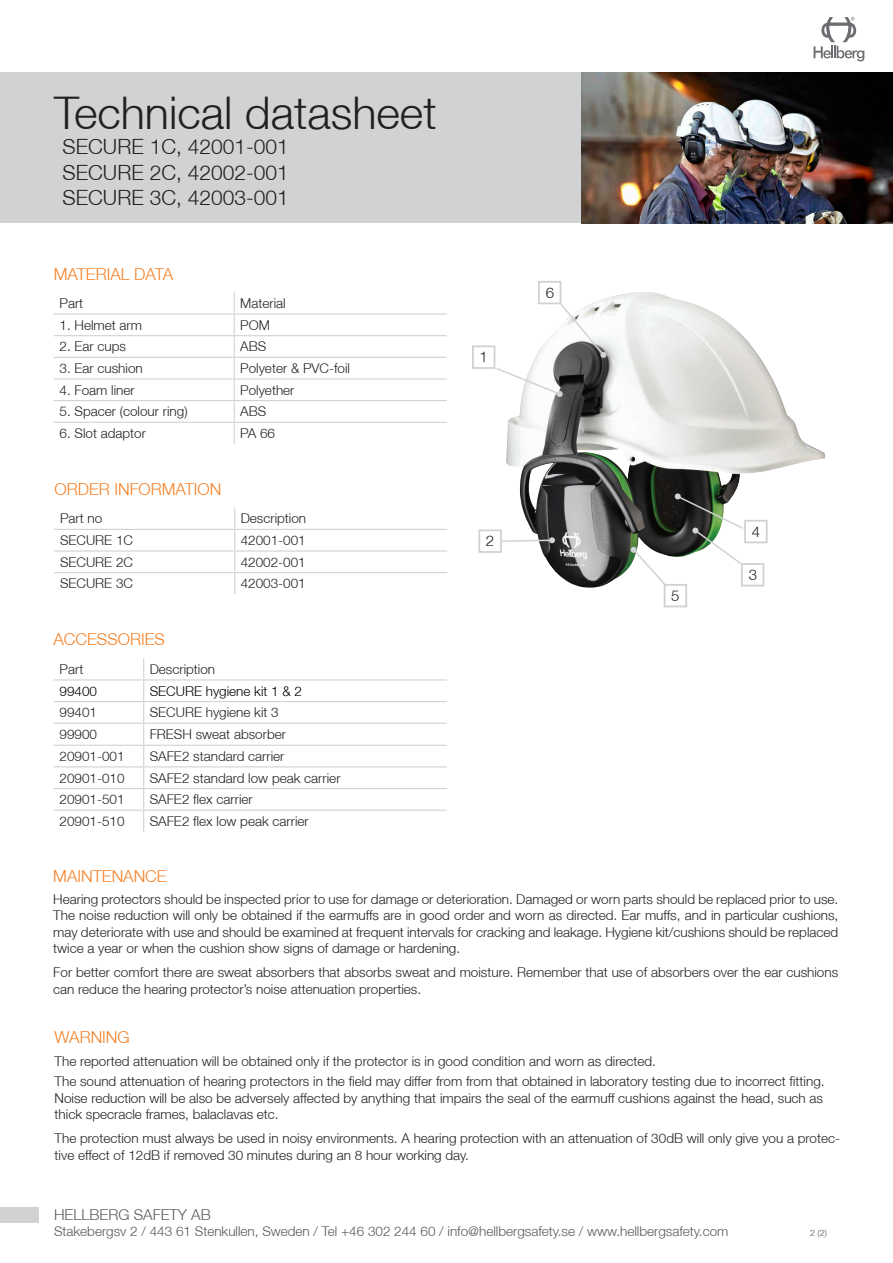
<style>
.page{position:relative;width:893px;height:1263px;background:#fff}
.page>*{position:absolute;margin:0;border:0;box-sizing:border-box;transform-origin:0 0}
.t1{font:300 45px "Helvetica Neue LT";color:#231f20}
.t2{font:300 21px/25.2px "Helvetica Neue LT";color:#231f20;text-align:justify}
.t3{font:300 16.5px "Helvetica Neue LT";color:#f48026}
.t4{font:300 15px "Helvetica Neue LT";color:#57585a}
.t5{font:300 15px "Helvetica Neue LT";color:#231f20}
.t6{font:300 13.5px/16.2px "Helvetica Neue LT";color:#231f20}
.t7{font:300 13.5px "Helvetica Neue LT";color:#57585a}
.t8{font:300 13.5px "Helvetica Neue LT";color:#000}
.t9{font:300 9px "Helvetica Neue LT";color:#57585a}
</style>
<div class="page">
<div style="left:0;top:72px;width:893px;height:151px;background:#d1d2d4"></div>
<div style="left:0;top:1207px;width:38px;height:15px;background:#d1d2d4"></div>
<svg style="left:814px;top:17px;width:50px;height:44px"></svg>
<img style="left:506px;top:292px;width:319px;height:296px">
<svg style="left:495px;top:367px;width:68px;height:30px"></svg>
<div style="left:472px;top:345px;width:23px;height:24px;border:2px solid #d1d2d4"></div>
<div style="left:478px;top:529px;width:24px;height:24px;border:2px solid #d1d2d4"></div>
<div style="left:741px;top:563px;width:23px;height:23px;border:2px solid #d1d2d4"></div>
<div style="left:744px;top:520px;width:24px;height:23px;border:2px solid #d1d2d4"></div>
<div style="left:664px;top:584px;width:23px;height:23px;border:2px solid #d1d2d4"></div>
<div style="left:538px;top:281px;width:23px;height:23px;border:2px solid #d1d2d4"></div>
<svg style="left:500px;top:537px;width:55px;height:6px"></svg>
<svg style="left:630px;top:546px;width:37px;height:41px"></svg>
<svg style="left:559px;top:302px;width:48px;height:56px"></svg>
<img style="left:582px;top:72px;width:311px;height:151px">
<svg style="left:674px;top:493px;width:71px;height:72px"></svg>
<hr style="left:54px;top:313px;width:180px;height:2px;background:#d1d2d4">
<hr style="left:54px;top:335px;width:180px;height:1px;background:#d1d2d4">
<hr style="left:54px;top:357px;width:180px;height:1px;background:#d1d2d4">
<hr style="left:54px;top:378px;width:180px;height:1px;background:#d1d2d4">
<hr style="left:54px;top:400px;width:180px;height:1px;background:#d1d2d4">
<hr style="left:54px;top:422px;width:180px;height:1px;background:#d1d2d4">
<svg style="left:234px;top:292px;width:1px;height:152px"></svg>
<hr style="left:234px;top:313px;width:213px;height:2px;background:#d1d2d4">
<hr style="left:234px;top:335px;width:213px;height:1px;background:#d1d2d4">
<hr style="left:234px;top:357px;width:213px;height:1px;background:#d1d2d4">
<hr style="left:234px;top:378px;width:213px;height:1px;background:#d1d2d4">
<hr style="left:234px;top:400px;width:213px;height:1px;background:#d1d2d4">
<hr style="left:234px;top:422px;width:213px;height:1px;background:#d1d2d4">
<hr style="left:54px;top:529px;width:181px;height:1px;background:#d1d2d4">
<hr style="left:54px;top:550px;width:181px;height:2px;background:#d1d2d4">
<hr style="left:54px;top:572px;width:181px;height:1px;background:#d1d2d4">
<svg style="left:234px;top:508px;width:1px;height:86px"></svg>
<hr style="left:235px;top:529px;width:212px;height:1px;background:#d1d2d4">
<hr style="left:235px;top:550px;width:212px;height:2px;background:#d1d2d4">
<hr style="left:235px;top:572px;width:212px;height:1px;background:#d1d2d4">
<hr style="left:54px;top:679px;width:90px;height:1px;background:#d1d2d4">
<hr style="left:54px;top:701px;width:90px;height:1px;background:#d1d2d4">
<hr style="left:54px;top:723px;width:90px;height:1px;background:#d1d2d4">
<hr style="left:54px;top:745px;width:90px;height:1px;background:#d1d2d4">
<hr style="left:54px;top:766px;width:90px;height:1px;background:#d1d2d4">
<hr style="left:54px;top:788px;width:90px;height:1px;background:#d1d2d4">
<hr style="left:54px;top:810px;width:90px;height:1px;background:#d1d2d4">
<svg style="left:143px;top:658px;width:1px;height:174px"></svg>
<hr style="left:144px;top:679px;width:303px;height:1px;background:#d1d2d4">
<hr style="left:144px;top:701px;width:303px;height:1px;background:#d1d2d4">
<hr style="left:144px;top:723px;width:303px;height:1px;background:#d1d2d4">
<hr style="left:144px;top:745px;width:303px;height:1px;background:#d1d2d4">
<hr style="left:144px;top:766px;width:303px;height:1px;background:#d1d2d4">
<hr style="left:144px;top:788px;width:303px;height:1px;background:#d1d2d4">
<hr style="left:144px;top:810px;width:303px;height:1px;background:#d1d2d4">
<h1 class="t1" style="left:54px;top:86px;width:384px">Technical datasheet</h1>
<h2 class="t2" style="left:63px;top:134px;width:228px">SECURE 1C, 42001-001<br>SECURE 2C, 42002-001<br>SECURE 3C, 42003-001</h2>
<p class="t3" style="left:54px;top:264px;width:121px">MATERIAL DATA</p>
<p class="t6" style="left:60px;top:295px;width:25px">Part</p>
<p class="t6" style="left:240px;top:295px;width:47px">Material</p>
<p class="t6" style="left:60px;top:316px;width:84px">1. Helmet arm</p>
<p class="t6" style="left:240px;top:316px;width:31px">POM</p>
<p class="t6" style="left:60px;top:338px;width:68px">2. Ear cups</p>
<p class="t6" style="left:240px;top:338px;width:28px">ABS</p>
<p class="t6" style="left:60px;top:360px;width:85px">3. Ear cushion</p>
<p class="t6" style="left:240px;top:360px;width:111px">Polyeter &amp; PVC-foil</p>
<p class="t6" style="left:60px;top:381px;width:77px">4. Foam liner</p>
<p class="t6" style="left:240px;top:381px;width:56px">Polyether</p>
<p class="t6" style="left:60px;top:403px;width:130px">5. Spacer (colour ring)</p>
<p class="t6" style="left:240px;top:403px;width:28px">ABS</p>
<p class="t6" style="left:60px;top:425px;width:88px">6. Slot adaptor</p>
<p class="t6" style="left:240px;top:425px;width:36px">PA 66</p>
<p class="t3" style="left:54px;top:479px;width:168px">ORDER INFORMATION</p>
<p class="t6" style="left:60px;top:510px;width:44px">Part no</p>
<p class="t6" style="left:241px;top:510px;width:67px">Description</p>
<p class="t6" style="left:60px;top:532px;width:75px">SECURE 1C</p>
<p class="t6" style="left:241px;top:532px;width:67px">42001-001</p>
<p class="t6" style="left:60px;top:553px;width:75px">SECURE 2C</p>
<p class="t6" style="left:241px;top:553px;width:67px">42002-001</p>
<p class="t6" style="left:60px;top:575px;width:75px">SECURE 3C</p>
<p class="t6" style="left:241px;top:575px;width:67px">42003-001</p>
<p class="t3" style="left:54px;top:629px;width:113px">ACCESSORIES</p>
<p class="t6" style="left:60px;top:661px;width:25px">Part</p>
<p class="t6" style="left:150px;top:661px;width:67px">Description</p>
<p class="t8" style="left:60px;top:682px;width:39px">99400</p>
<p class="t8" style="left:150px;top:682px;width:154px">SECURE hygiene kit 1 &amp; 2</p>
<p class="t6" style="left:60px;top:704px;width:39px">99401</p>
<p class="t6" style="left:150px;top:704px;width:131px">SECURE hygiene kit 3</p>
<p class="t6" style="left:60px;top:726px;width:39px">99900</p>
<p class="t6" style="left:150px;top:726px;width:138px">FRESH sweat absorber</p>
<p class="t6" style="left:60px;top:748px;width:67px">20901-001</p>
<p class="t6" style="left:150px;top:748px;width:136px">SAFE2 standard carrier</p>
<p class="t6" style="left:60px;top:769px;width:67px">20901-010</p>
<p class="t6" style="left:150px;top:769px;width:192px">SAFE2 standard low peak carrier</p>
<p class="t6" style="left:60px;top:791px;width:67px">20901-501</p>
<p class="t6" style="left:150px;top:791px;width:105px">SAFE2 flex carrier</p>
<p class="t6" style="left:60px;top:813px;width:67px">20901-510</p>
<p class="t6" style="left:150px;top:813px;width:161px">SAFE2 flex low peak carrier</p>
<p class="t5" style="left:480px;top:348px;width:10px">1</p>
<p class="t5" style="left:486px;top:531px;width:10px">2</p>
<p class="t5" style="left:546px;top:283px;width:10px">6</p>
<p class="t5" style="left:671px;top:586px;width:10px">5</p>
<p class="t5" style="left:752px;top:523px;width:10px">4</p>
<p class="t5" style="left:749px;top:566px;width:10px">3</p>
<p class="t3" style="left:53px;top:865px;width:115px">MAINTENANCE</p>
<p class="t6" style="left:53px;top:891px;width:786px;text-align:justify">Hearing protectors should be inspected prior to use for damage or deterioration. Damaged or worn parts should be replaced prior to use.<br>The noise reduction will only be obtained if the earmuffs are in good order and worn as directed. Ear muffs, and in particular cushions, may deteriorate with use and should be examined at frequent intervals for cracking and leakage. Hygiene kit/cushions should be replaced twice a year or when the cushion show signs of damage or hardening.</p>
<p class="t6" style="left:53px;top:964px;width:786px">For better comfort there are sweat absorbers that absorbs sweat and moisture. Remember that use of absorbers over the ear cushions can reduce the hearing protector’s noise attenuation properties.</p>
<p class="t3" style="left:55px;top:1027px;width:77px">WARNING</p>
<p class="t6" style="left:55px;top:1051px;width:771px;line-height:20.4px">The reported attenuation will be obtained only if the protector is in good condition and worn as directed.<br>The sound attenuation of hearing protectors in the field may differ from from that obtained in laboratory testing due to incorrect fitting.</p>
<p class="t6" style="left:55px;top:1089px;width:770px">Noise reduction will be also be adversely affected by anything that impairs the seal of the earmuff cushions against the head, such as thick specracle frames, balaclavas etc.</p>
<p class="t6" style="left:55px;top:1130px;width:787px">The protection must always be used in noisy environments. A hearing protection with an attenuation of 30dB will only give you a protec&shy;tive effect of 12dB if removed 30 minutes during an 8 hour working day.</p>
<p class="t4" style="left:54px;top:1205px;width:158px">HELLBERG SAFETY AB</p>
<p class="t7" style="left:54px;top:1223px;width:676px">Stakebergsv 2 / 443 61 Stenkullen, Sweden / Tel +46 302 244 60 / info@hellbergsafety.se / www.hellbergsafety.com</p>
<p class="t9" style="left:810px;top:1227px;width:18px">2 (2)</p>
</div>
